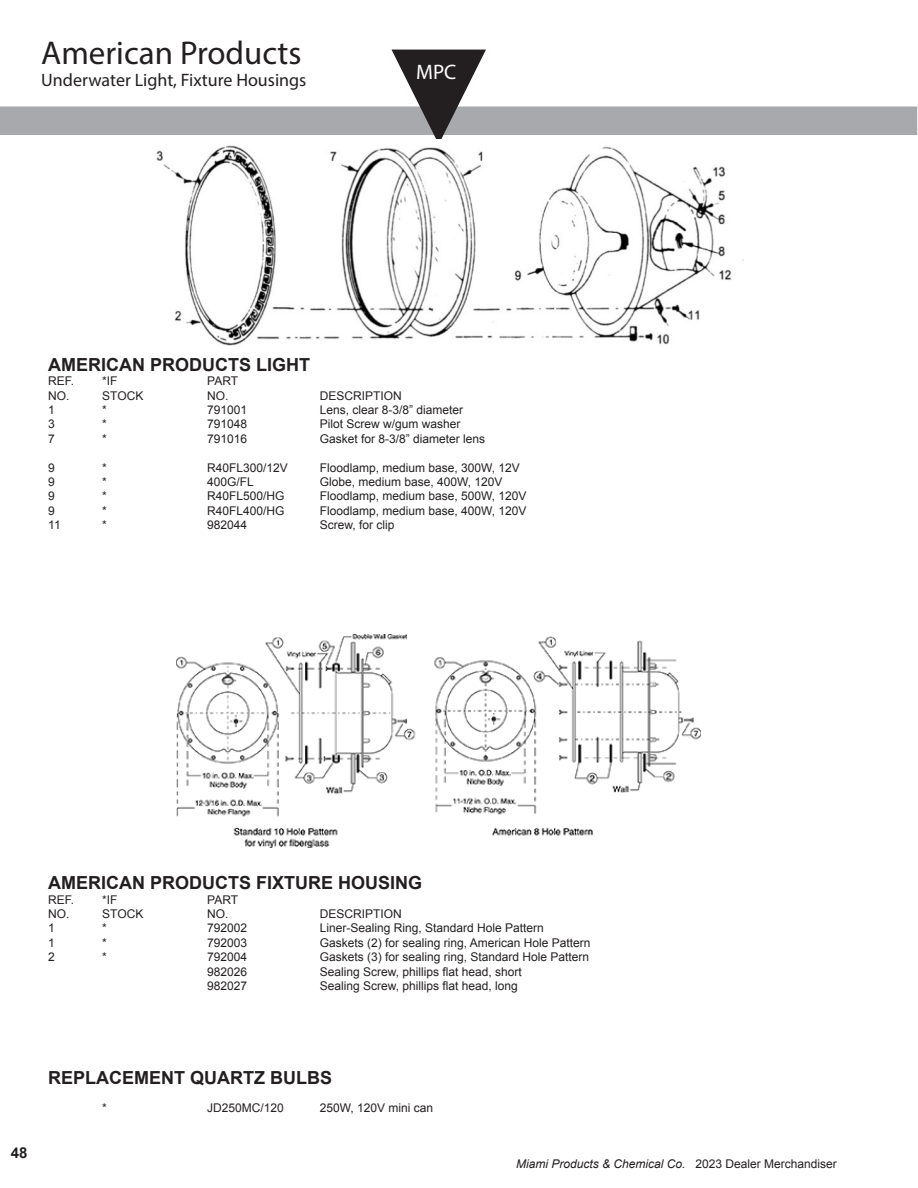
<style>
.page{position:relative;width:918px;height:1188px;background:#fff}
.page>*{position:absolute;margin:0;border:0;box-sizing:border-box;transform-origin:0 0}
.page_heading-bold{font:33px "Myriad Pro";color:#231f20}
.t1{font:21px "Myriad Pro";color:#fff}
.Item_name{font:700 18px "Arial";color:#231f20}
.page_heading-bold-2{font:18px "Myriad Pro";color:#231f20}
.t2{font:700 15px "Arial";color:#231f20}
._7_tabs{font:12px "Arial";color:#231f20}
.t3{font:italic 12px "Arial";color:#231f20}
.s1{font-style:normal}
</style>
<div class="page">
<svg style="left:0;top:49px;width:917px;height:90px"></svg>
<img style="left:156px;top:145px;width:587px;height:201px">
<img style="left:176px;top:635px;width:524px;height:212px">
<p class="page_heading-bold" style="left:41px;top:33px;width:262px">American Products</p>
<p class="page_heading-bold-2" style="left:41px;top:69px;width:267px">Underwater Light, Fixture Housings</p>
<h2 class="t1" style="left:416px;top:59px;width:42px">MPC</h2>
<p class="Item_name" style="left:48px;top:353px;width:263px">AMERICAN PRODUCTS LIGHT</p>
<p class="_7_tabs" style="left:48px;top:373px;width:28px">REF.</p>
<p class="_7_tabs" style="left:102px;top:373px;width:17px">*IF</p>
<p class="_7_tabs" style="left:207px;top:373px;width:32px">PART</p>
<p class="_7_tabs" style="left:48px;top:388px;width:23px">NO.</p>
<p class="_7_tabs" style="left:102px;top:388px;width:43px">STOCK</p>
<p class="_7_tabs" style="left:207px;top:388px;width:23px">NO.</p>
<p class="_7_tabs" style="left:320px;top:388px;width:84px">DESCRIPTION</p>
<p class="_7_tabs" style="left:48px;top:402px;width:8px">1</p>
<p class="_7_tabs" style="left:102px;top:402px;width:6px">*</p>
<p class="_7_tabs" style="left:207px;top:402px;width:42px">791001</p>
<p class="_7_tabs" style="left:320px;top:402px;width:145px">Lens, clear 8-3/8” diameter</p>
<p class="_7_tabs" style="left:48px;top:416px;width:8px">3</p>
<p class="_7_tabs" style="left:102px;top:416px;width:6px">*</p>
<p class="_7_tabs" style="left:207px;top:416px;width:42px">791048</p>
<p class="_7_tabs" style="left:320px;top:416px;width:142px">Pilot Screw w/gum washer</p>
<p class="_7_tabs" style="left:48px;top:431px;width:8px">7</p>
<p class="_7_tabs" style="left:102px;top:431px;width:6px">*</p>
<p class="_7_tabs" style="left:207px;top:431px;width:42px">791016</p>
<p class="_7_tabs" style="left:320px;top:431px;width:167px">Gasket for 8-3/8” diameter lens</p>
<p class="_7_tabs" style="left:48px;top:460px;width:8px">9</p>
<p class="_7_tabs" style="left:102px;top:460px;width:6px">*</p>
<p class="_7_tabs" style="left:207px;top:460px;width:82px">R40FL300/12V</p>
<p class="_7_tabs" style="left:320px;top:460px;width:202px">Floodlamp, medium base, 300W, 12V</p>
<p class="_7_tabs" style="left:48px;top:474px;width:8px">9</p>
<p class="_7_tabs" style="left:102px;top:474px;width:6px">*</p>
<p class="_7_tabs" style="left:207px;top:474px;width:48px">400G/FL</p>
<p class="_7_tabs" style="left:320px;top:474px;width:184px">Globe, medium base, 400W, 120V</p>
<p class="_7_tabs" style="left:48px;top:488px;width:8px">9</p>
<p class="_7_tabs" style="left:102px;top:488px;width:6px">*</p>
<p class="_7_tabs" style="left:207px;top:488px;width:79px">R40FL500/HG</p>
<p class="_7_tabs" style="left:320px;top:488px;width:208px">Floodlamp, medium base, 500W, 120V</p>
<p class="_7_tabs" style="left:48px;top:503px;width:8px">9</p>
<p class="_7_tabs" style="left:102px;top:503px;width:6px">*</p>
<p class="_7_tabs" style="left:207px;top:503px;width:79px">R40FL400/HG</p>
<p class="_7_tabs" style="left:320px;top:503px;width:208px">Floodlamp, medium base, 400W, 120V</p>
<p class="_7_tabs" style="left:48px;top:517px;width:14px">11</p>
<p class="_7_tabs" style="left:102px;top:517px;width:6px">*</p>
<p class="_7_tabs" style="left:207px;top:517px;width:42px">982044</p>
<p class="_7_tabs" style="left:320px;top:517px;width:76px">Screw, for clip</p>
<p class="Item_name" style="left:48px;top:871px;width:376px">AMERICAN PRODUCTS FIXTURE HOUSING</p>
<p class="_7_tabs" style="left:48px;top:892px;width:28px">REF.</p>
<p class="_7_tabs" style="left:102px;top:892px;width:17px">*IF</p>
<p class="_7_tabs" style="left:207px;top:892px;width:32px">PART</p>
<p class="_7_tabs" style="left:48px;top:906px;width:23px">NO.</p>
<p class="_7_tabs" style="left:102px;top:906px;width:43px">STOCK</p>
<p class="_7_tabs" style="left:207px;top:906px;width:23px">NO.</p>
<p class="_7_tabs" style="left:320px;top:906px;width:84px">DESCRIPTION</p>
<p class="_7_tabs" style="left:48px;top:920px;width:8px">1</p>
<p class="_7_tabs" style="left:102px;top:920px;width:6px">*</p>
<p class="_7_tabs" style="left:207px;top:920px;width:42px">792002</p>
<p class="_7_tabs" style="left:320px;top:920px;width:226px">Liner-Sealing Ring, Standard Hole Pattern</p>
<p class="_7_tabs" style="left:48px;top:935px;width:8px">1</p>
<p class="_7_tabs" style="left:102px;top:935px;width:6px">*</p>
<p class="_7_tabs" style="left:207px;top:935px;width:42px">792003</p>
<p class="_7_tabs" style="left:320px;top:935px;width:272px">Gaskets (2) for sealing ring, American Hole Pattern</p>
<p class="_7_tabs" style="left:48px;top:949px;width:8px">2</p>
<p class="_7_tabs" style="left:102px;top:949px;width:6px">*</p>
<p class="_7_tabs" style="left:207px;top:949px;width:42px">792004</p>
<p class="_7_tabs" style="left:320px;top:949px;width:271px">Gaskets (3) for sealing ring, Standard Hole Pattern</p>
<p class="_7_tabs" style="left:207px;top:964px;width:42px">982026</p>
<p class="_7_tabs" style="left:320px;top:964px;width:204px">Sealing Screw, phillips flat head, short</p>
<p class="_7_tabs" style="left:207px;top:978px;width:42px">982027</p>
<p class="_7_tabs" style="left:320px;top:978px;width:200px">Sealing Screw, phillips flat head, long</p>
<p class="t2" style="left:11px;top:1143px;width:18px">48</p>
<p class="Item_name" style="left:48px;top:1065px;width:285px">REPLACEMENT QUARTZ BULBS</p>
<p class="_7_tabs" style="left:102px;top:1100px;width:6px">*</p>
<p class="_7_tabs" style="left:207px;top:1100px;width:78px">JD250MC/120</p>
<p class="_7_tabs" style="left:320px;top:1100px;width:115px">250W, 120V mini can</p>
<p class="t3" style="left:516px;top:1156px;width:322px">Miami Products &amp; Chemical Co. <span class="s1">2023 Dealer Merchandiser</span></p>
</div>
